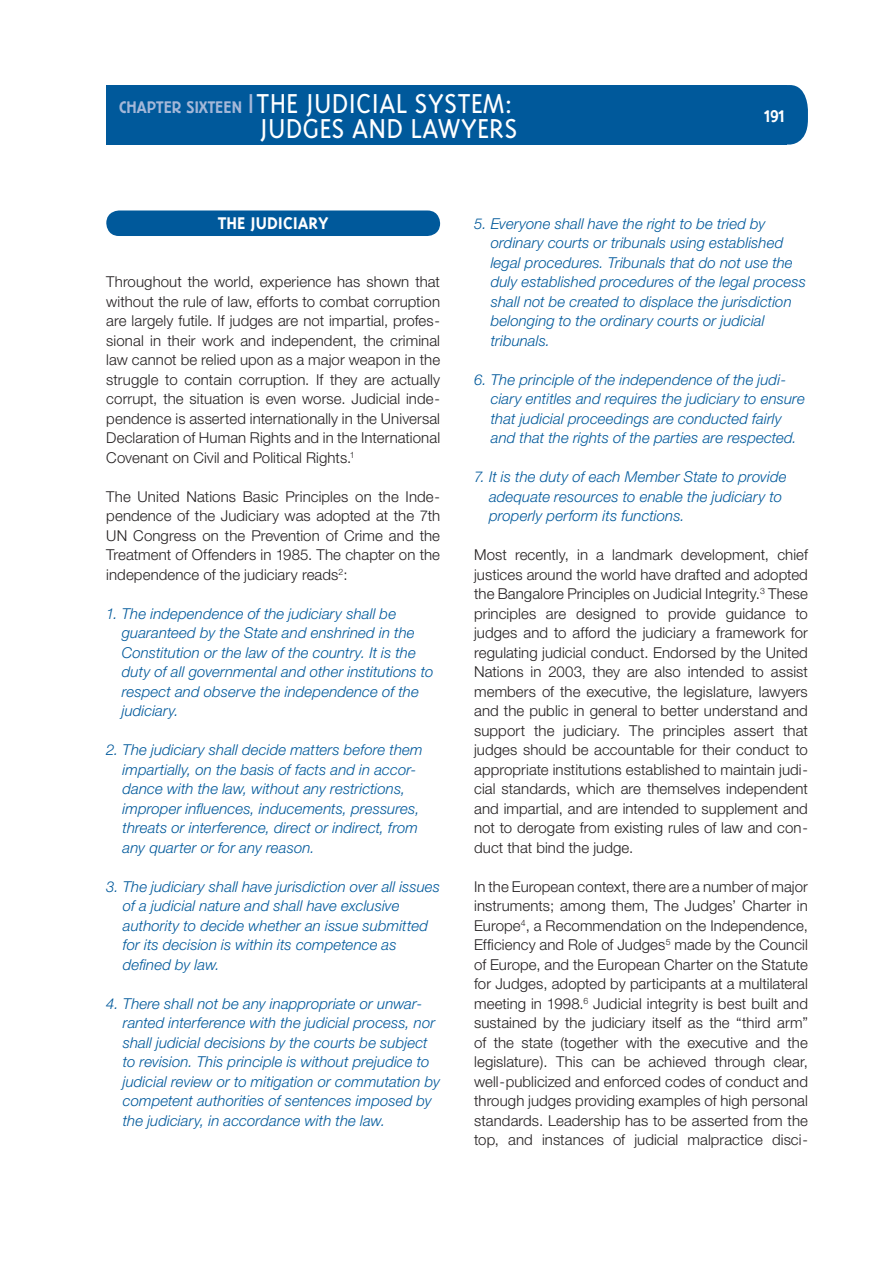
<style>
.page{position:relative;width:893px;height:1263px;background:#fff}
.page>*{position:absolute;margin:0;border:0;box-sizing:border-box;transform-origin:0 0}
.t1{font:300 31.5px/25.5px "Triplex";color:#fff;text-align:right}
.t2{font:700 19.5px "Triplex";color:#fff}
.t3{font:500 16.5px "Berliner Grotesk";color:#fff}
.t4{font:300 15px/19.5px "Helvetica Neue";letter-spacing:.005em;color:#231f20;text-align:justify}
.t5{font:italic 300 15px/19.5px "Helvetica Neue";letter-spacing:.005em;color:#00599b}
.s1{font-family:"Berliner Grotesk";font-weight:500;font-size:16.5px;color:#a4b7d8}
.s2{color:#a4b7d8}
</style>
<div class="page">
<div style="left:106px;top:210px;width:334px;height:26px;background:#00599b"></div>
<div style="left:119px;top:85px;width:689px;height:60px;background:#00599b"></div>
<h1 class="t1" style="left:119px;top:90px;width:400px"><span class="s1">CHAPTER SIXTEEN</span> <span class="s2">I</span> THE JUDICIAL SYSTEM:<br>JUDGES AND LAWYERS</h1>
<p class="t3" style="left:763px;top:107px;width:24px">191</p>
<h2 class="t2" style="left:218px;top:212px;width:112px">THE JUDICIARY</h2>
<p class="t4" style="left:106px;top:272px;width:335px">Throughout the world, experience has shown that without the rule of law, efforts to combat corruption are largely futile. If judges are not impartial, profes&shy;sional in their work and independent, the criminal law cannot be relied upon as a major weapon in the struggle to contain corruption. If they are actually corrupt, the situation is even worse. Judicial inde&shy;pendence is asserted internationally in the Universal Declaration of Human Rights and in the International Covenant on Civil and Political Rights.<sup>1</sup></p>
<p class="t4" style="left:106px;top:486px;width:335px">The United Nations Basic Principles on the Inde&shy;pendence of the Judiciary was adopted at the 7th UN Congress on the Prevention of Crime and the Treatment of Offenders in 1985. The chapter on the independence of the judiciary reads<sup>2</sup>:</p>
<p class="t5" style="left:122px;top:603px;width:313px;text-indent:-15px">1. The independence of the judiciary shall be guaranteed by the State and enshrined in the Constitution or the law of the country. It is the duty of all governmental and other institutions to respect and observe the independence of the judiciary.</p>
<p class="t5" style="left:123px;top:740px;width:302px;text-indent:-16px">2. The judiciary shall decide matters before them impartially, on the basis of facts and in accor&shy;dance with the law, without any restrictions, improper influences, inducements, pressures, threats or interference, direct or indirect, from any quarter or for any reason.</p>
<p class="t5" style="left:123px;top:876px;width:319px;text-indent:-17px">3. The judiciary shall have jurisdiction over all issues of a judicial nature and shall have exclusive authority to decide whether an issue submitted for its decision is within its competence as defined by law.</p>
<p class="t5" style="left:123px;top:993px;width:319px;text-indent:-17px">4. There shall not be any inappropriate or unwar&shy;ranted interference with the judicial process, nor shall judicial decisions by the courts be subject to revision. This principle is without prejudice to judicial review or to mitigation or commutation by competent authorities of sentences imposed by the judiciary, in accordance with the law.</p>
<p class="t5" style="left:491px;top:213px;width:317px;text-indent:-17px">5. Everyone shall have the right to be tried by ordinary courts or tribunals using established legal procedures. Tribunals that do not use the duly established procedures of the legal process shall not be created to displace the jurisdiction belonging to the ordinary courts or judicial tribunals.</p>
<p class="t5" style="left:491px;top:369px;width:315px;text-indent:-17px">6. The principle of the independence of the judi&shy;ciary entitles and requires the judiciary to ensure that judicial proceedings are conducted fairly and that the rights of the parties are respected.</p>
<p class="t5" style="left:489px;top:467px;width:299px;text-indent:-15px">7. It is the duty of each Member State to provide adequate resources to enable the judiciary to properly perform its functions.</p>
<p class="t4" style="left:474px;top:545px;width:335px">Most recently, in a landmark development, chief justices around the world have drafted and adopted the Bangalore Principles on Judicial Integrity.<sup>3</sup> These principles are designed to provide guidance to judges and to afford the judiciary a framework for regulating judicial conduct. Endorsed by the United Nations in 2003, they are also intended to assist members of the executive, the legislature, lawyers and the public in general to better understand and support the judiciary. The principles assert that judges should be accountable for their conduct to appropriate institutions established to maintain judi&shy;cial standards, which are themselves independent and impartial, and are intended to supplement and not to derogate from existing rules of law and con&shy;duct that bind the judge.</p>
<p class="t4" style="left:474px;top:876px;width:335px">In the European context, there are a number of major instruments; among them, The Judges’ Charter in Europe<sup>4</sup>, a Recommendation on the Independence, Efficiency and Role of Judges<sup>5</sup> made by the Council of Europe, and the European Charter on the Statute for Judges, adopted by participants at a multilateral meeting in 1998.<sup>6</sup> Judicial integrity is best built and sustained by the judiciary itself as the “third arm” of the state (together with the executive and the legislature). This can be achieved through clear, well-publicized and enforced codes of conduct and through judges providing examples of high personal standards. Leadership has to be asserted from the top, and instances of judicial malpractice disci-</p>
</div>
